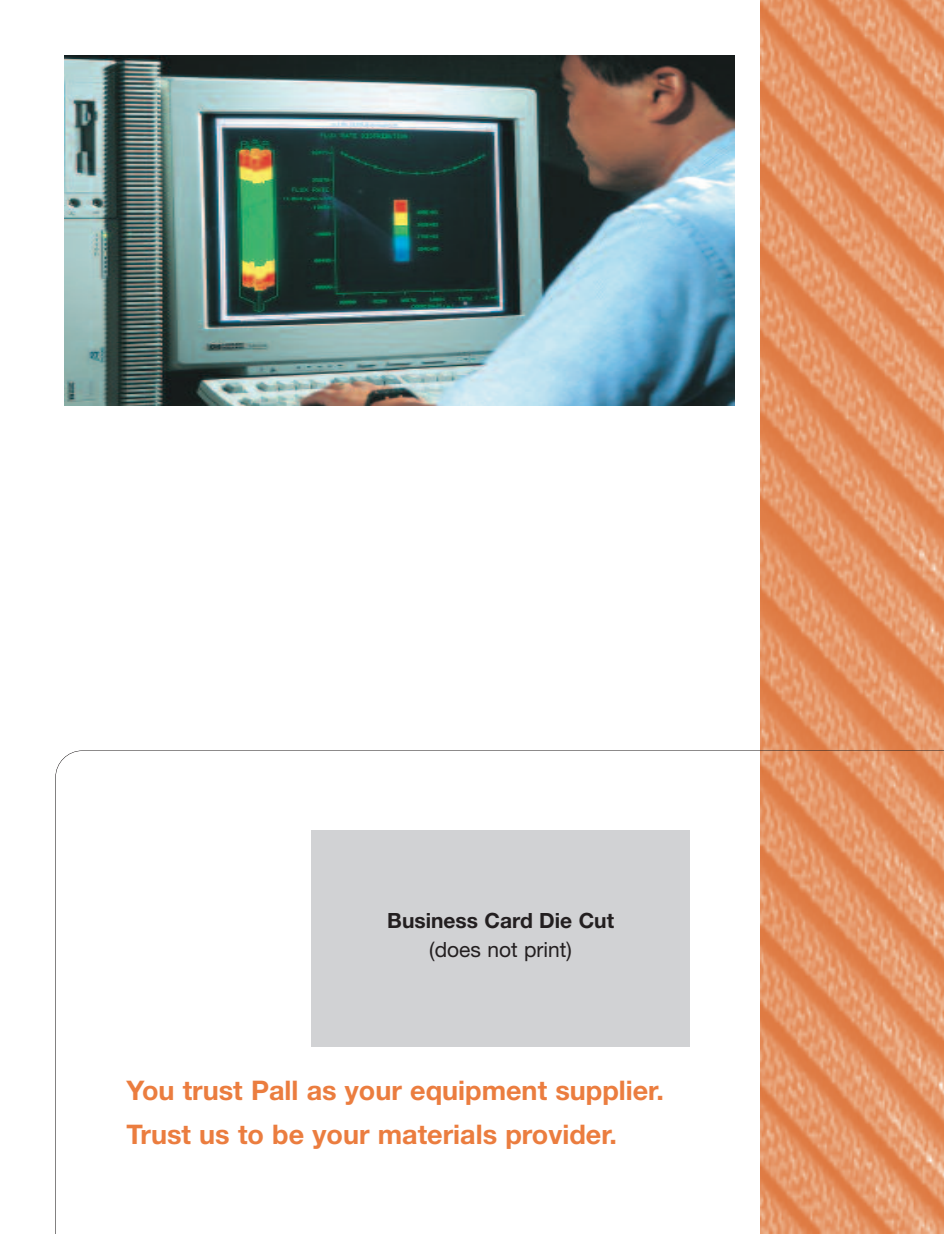
<style>
.page{position:relative;width:944px;height:1234px;background:#fff}
.page>*{position:absolute;margin:0;border:0;box-sizing:border-box;transform-origin:0 0}
.t1{font:700 27px/43.8px "Helvetica Neue";color:#eb7d3f}
.t2{font:700 21px "Helvetica Neue";color:#231f20}
.t3{font:21px "Helvetica Neue";color:#231f20}
</style>
<div class="page">
<img style="left:761px;top:0;width:183px;height:750px">
<svg style="left:55px;top:750px;width:889px;height:483px"></svg>
<div style="left:311px;top:830px;width:378px;height:216px;background:#d1d2d4"></div>
<img style="left:64px;top:55px;width:670px;height:351px">
<p class="t2" style="left:387px;top:913px;width:228px">Business Card Die Cut</p>
<p class="t3" style="left:429px;top:941px;width:144px">(does not print)</p>
<p class="t1" style="left:127px;top:1070px;width:539px">You trust Pall as your equipment supplier.<br>Trust us to be your materials provider.</p>
</div>
